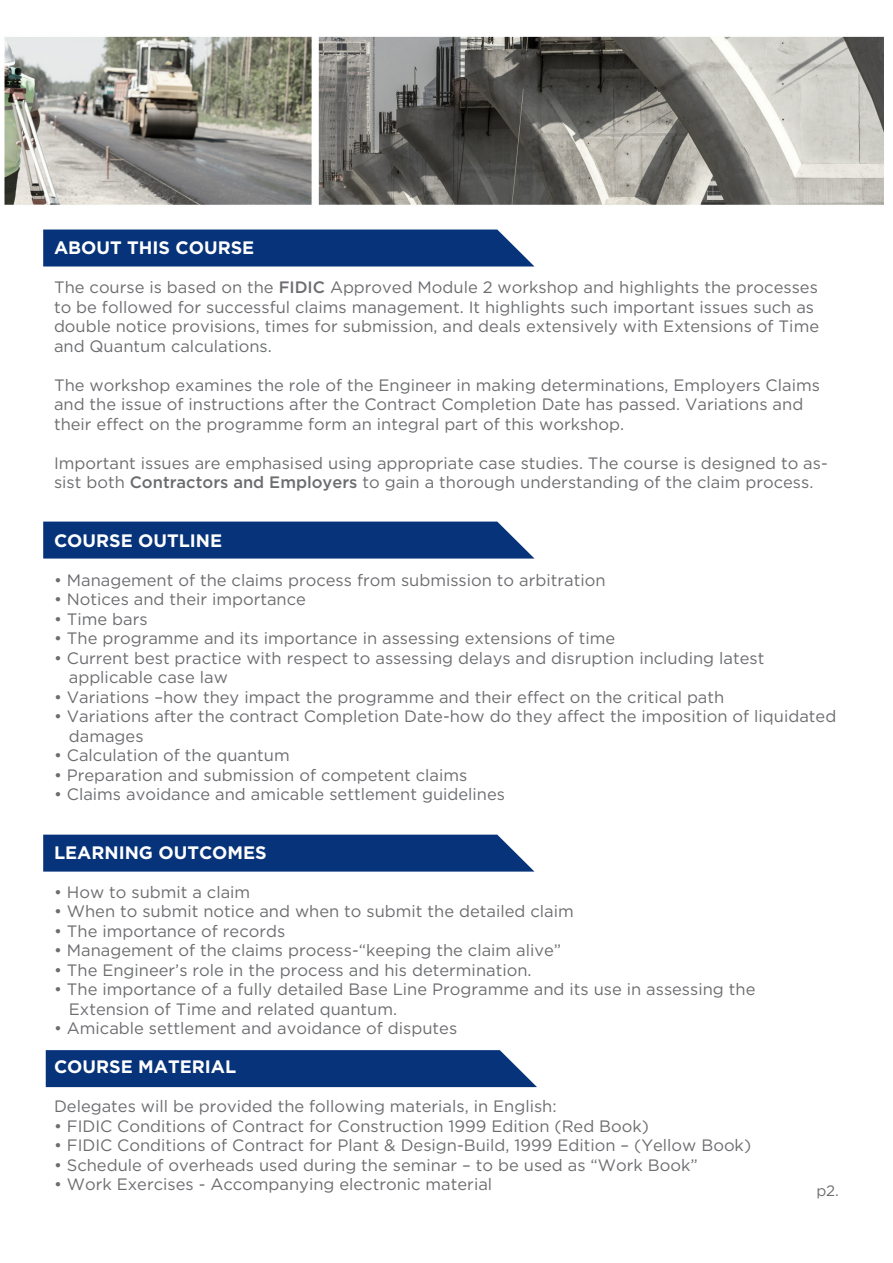
<style>
.page{position:relative;width:893px;height:1263px;background:#fff}
.page>*{position:absolute;margin:0;border:0;box-sizing:border-box;transform-origin:0 0}
.t1{font:700 18px "Gotham";color:#fff}
.t2{font:16.5px/19.5px "Gotham";color:#6c6d70}
.t3{font:15px "Gotham";color:#6c6d70}
.s1{font-weight:500}
</style>
<div class="page">
<div style="left:46px;top:1050px;width:491px;height:37px;background:#063379"></div>
<div style="left:43px;top:835px;width:491px;height:37px;background:#063379"></div>
<div style="left:43px;top:522px;width:491px;height:36px;background:#063379"></div>
<div style="left:43px;top:230px;width:491px;height:36px;background:#063379"></div>
<img style="left:4px;top:36px;width:880px;height:169px">
<p class="t1" style="left:54px;top:237px;width:202px">ABOUT THIS COURSE</p>
<p class="t2" style="left:54px;top:277px;width:767px">The course is based on the <span class="s1">FIDIC</span> Approved Module 2 workshop and highlights the processes to be followed for successful claims management. It highlights such important issues such as double notice provisions, times for submission, and deals extensively with Extensions of Time and Quantum calculations.</p>
<p class="t2" style="left:54px;top:375px;width:767px">The workshop examines the role of the Engineer in making determinations, Employers Claims and the issue of instructions after the Contract Completion Date has passed. Variations and their effect on the programme form an integral part of this workshop.</p>
<p class="t2" style="left:54px;top:453px;width:775px">Important issues are emphasised using appropriate case studies. The course is designed to as&shy;sist both <span class="s1">Contractors and Employers</span> to gain a thorough understanding of the claim process.</p>
<p class="t1" style="left:54px;top:530px;width:170px">COURSE OUTLINE</p>
<p class="t2" style="left:54px;top:570px;width:553px">• Management of the claims process from submission to arbitration</p>
<p class="t2" style="left:54px;top:589px;width:253px">• Notices and their importance</p>
<p class="t2" style="left:54px;top:609px;width:95px">• Time bars</p>
<p class="t2" style="left:54px;top:628px;width:563px">• The programme and its importance in assessing extensions of time</p>
<p class="t2" style="left:54px;top:648px;width:712px">• Current best practice with respect to assessing delays and disruption including latest</p>
<p class="t2" style="left:69px;top:667px;width:161px">applicable case law</p>
<p class="t2" style="left:54px;top:687px;width:672px">• Variations –how they impact the programme and their effect on the critical path</p>
<p class="t2" style="left:54px;top:706px;width:784px">• Variations after the contract Completion Date-how do they affect the imposition of liquidated</p>
<p class="t2" style="left:69px;top:726px;width:76px">damages</p>
<p class="t2" style="left:54px;top:745px;width:237px">• Calculation of the quantum</p>
<p class="t2" style="left:54px;top:765px;width:415px">• Preparation and submission of competent claims</p>
<p class="t2" style="left:54px;top:784px;width:453px">• Claims avoidance and amicable settlement guidelines</p>
<p class="t1" style="left:54px;top:842px;width:214px">LEARNING OUTCOMES</p>
<p class="t2" style="left:54px;top:882px;width:198px">• How to submit a claim</p>
<p class="t2" style="left:54px;top:901px;width:521px">• When to submit notice and when to submit the detailed claim</p>
<p class="t2" style="left:54px;top:921px;width:233px">• The importance of records</p>
<p class="t2" style="left:54px;top:940px;width:509px">• Management of the claims process-“keeping the claim alive”</p>
<p class="t2" style="left:54px;top:960px;width:479px">• The Engineer’s role in the process and his determination.</p>
<p class="t2" style="left:54px;top:979px;width:703px">• The importance of a fully detailed Base Line Programme and its use in assessing the</p>
<p class="t2" style="left:69px;top:999px;width:330px">Extension of Time and related quantum.</p>
<p class="t2" style="left:54px;top:1018px;width:405px">• Amicable settlement and avoidance of disputes</p>
<p class="t1" style="left:54px;top:1056px;width:184px">COURSE MATERIAL</p>
<p class="t2" style="left:54px;top:1096px;width:504px">Delegates will be provided the following materials, in English:</p>
<p class="t2" style="left:54px;top:1116px;width:597px">• FIDIC Conditions of Contract for Construction 1999 Edition (Red Book)</p>
<p class="t2" style="left:54px;top:1135px;width:699px">• FIDIC Conditions of Contract for Plant &amp; Design-Build, 1999 Edition – (Yellow Book)</p>
<p class="t2" style="left:54px;top:1155px;width:645px">• Schedule of overheads used during the seminar – to be used as “Work Book”</p>
<p class="t2" style="left:54px;top:1174px;width:440px">• Work Exercises - Accompanying electronic material</p>
<p class="t3" style="left:816px;top:1182px;width:24px">p2.</p>
</div>
